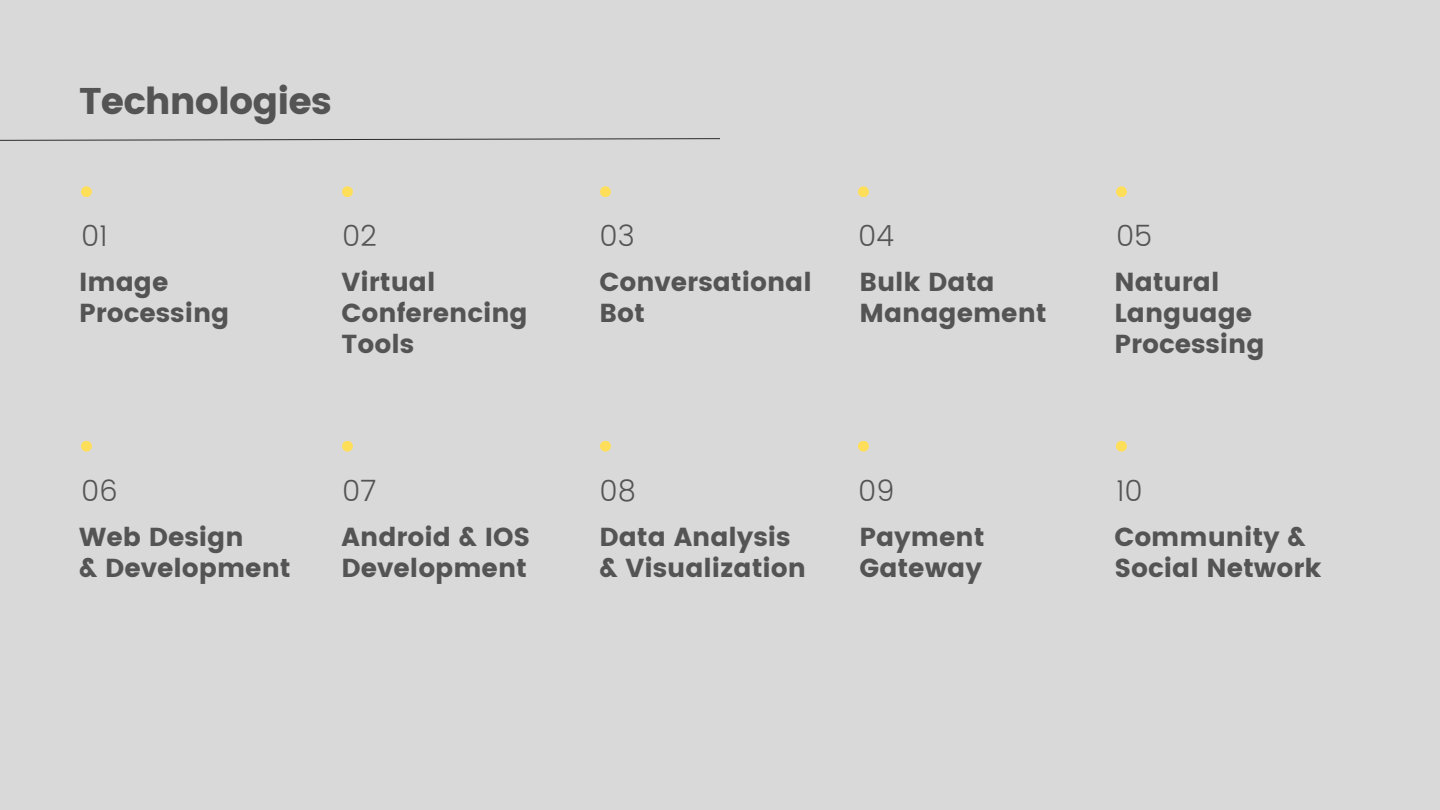
<style>
.page{position:relative;width:1440px;height:810px;background:#d9d9d9}
.page>*{position:absolute;margin:0;border:0;box-sizing:border-box;transform-origin:0 0}
.t1{font:37.1px "Poppins";letter-spacing:-.025em;color:#545454}
.t2{font:300 29px "Poppins";color:#545454}
.t3{font:26px/30.8px "Poppins";color:#545454}
</style>
<div class="page">
<svg style="left:0;top:138px;width:720px;height:3px"></svg>
<div style="left:600px;top:186px;width:11px;height:11px;background:#ffde59;border-radius:50%"></div>
<div style="left:600px;top:441px;width:11px;height:11px;background:#ffde59;border-radius:50%"></div>
<div style="left:81px;top:186px;width:11px;height:11px;background:#ffde59;border-radius:50%"></div>
<div style="left:81px;top:441px;width:11px;height:11px;background:#ffde59;border-radius:50%"></div>
<div style="left:342px;top:186px;width:11px;height:11px;background:#ffde59;border-radius:50%"></div>
<div style="left:342px;top:441px;width:11px;height:11px;background:#ffde59;border-radius:50%"></div>
<div style="left:858px;top:186px;width:11px;height:11px;background:#ffde59;border-radius:50%"></div>
<div style="left:858px;top:441px;width:11px;height:11px;background:#ffde59;border-radius:50%"></div>
<div style="left:1116px;top:186px;width:11px;height:11px;background:#ffde59;border-radius:50%"></div>
<div style="left:1116px;top:441px;width:11px;height:11px;background:#ffde59;border-radius:50%"></div>
<h1 class="t1" style="left:79px;top:80px;width:254px">Technologies</h1>
<p class="t2" style="left:81px;top:220px;width:28px">01</p>
<p class="t3" style="left:79px;top:267px;width:152px">Image<br>Processing</p>
<p class="t2" style="left:342px;top:220px;width:37px">02</p>
<p class="t3" style="left:342px;top:267px;width:188px">Virtual<br>Conferencing<br>Tools</p>
<p class="t2" style="left:81px;top:474px;width:39px">06</p>
<p class="t3" style="left:79px;top:522px;width:166px">Web Design</p>
<p class="t3" style="left:79px;top:552px;width:213px">&amp; Development</p>
<p class="t2" style="left:342px;top:474px;width:36px">07</p>
<p class="t3" style="left:342px;top:522px;width:190px">Android &amp; IOS<br>Development</p>
<p class="t2" style="left:600px;top:220px;width:37px">03</p>
<p class="t2" style="left:858px;top:220px;width:38px">04</p>
<p class="t2" style="left:1116px;top:220px;width:38px">05</p>
<p class="t3" style="left:600px;top:267px;width:214px">Conversational<br>Bot</p>
<p class="t3" style="left:860px;top:267px;width:189px">Bulk Data<br>Management</p>
<p class="t3" style="left:1114px;top:267px;width:152px">Natural<br>Language<br>Processing</p>
<p class="t2" style="left:600px;top:474px;width:38px">08</p>
<p class="t2" style="left:858px;top:474px;width:38px">09</p>
<p class="t2" style="left:1116px;top:474px;width:28px">10</p>
<p class="t3" style="left:600px;top:522px;width:193px">Data Analysis</p>
<p class="t3" style="left:600px;top:552px;width:208px">&amp; Visualization</p>
<p class="t3" style="left:860px;top:522px;width:126px">Payment<br>Gateway</p>
<p class="t3" style="left:1114px;top:522px;width:208px">Community &amp;<br>Social Network</p>
</div>
